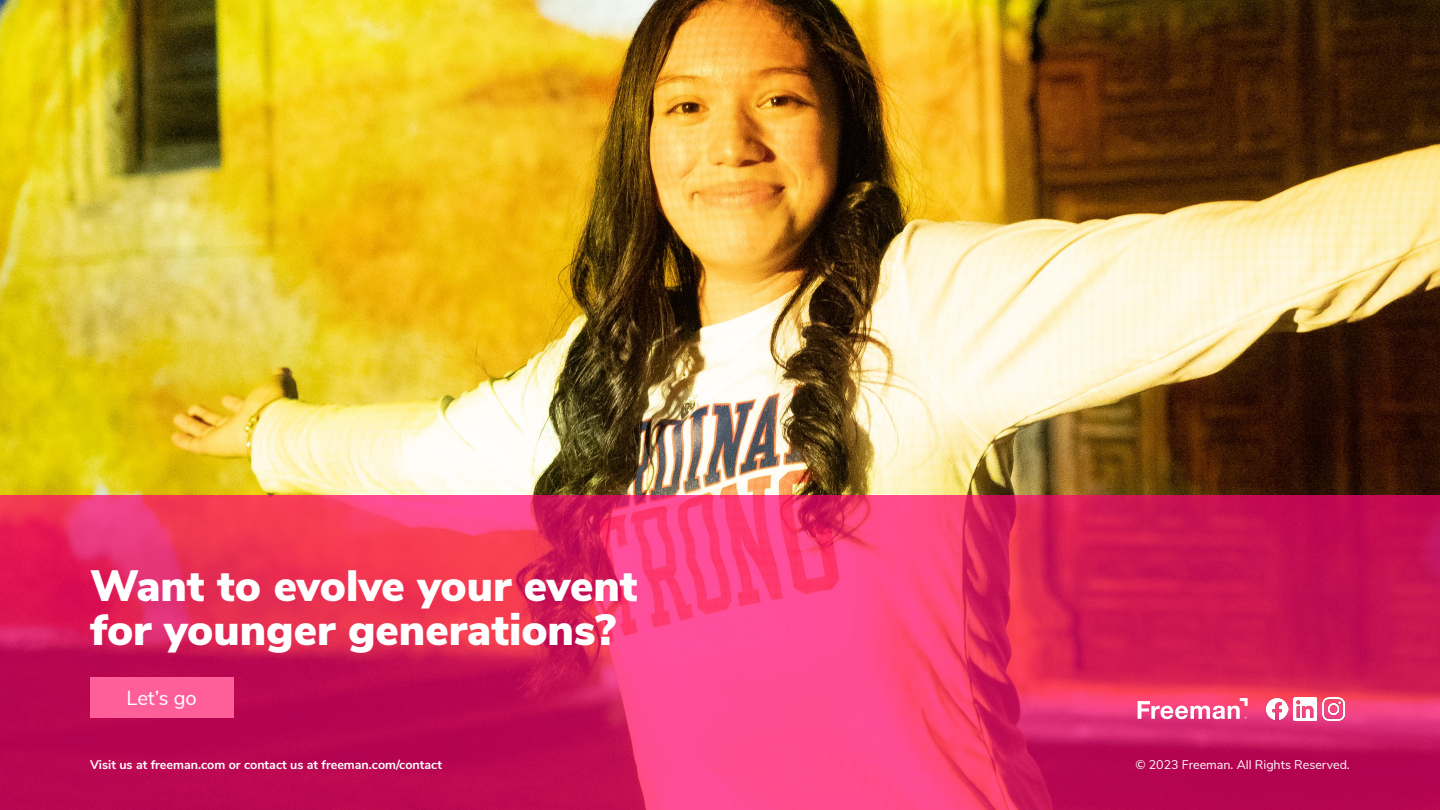
<style>
.page{position:relative;width:1440px;height:810px;background:#fff}
.page>*{position:absolute;margin:0;border:0;box-sizing:border-box;transform-origin:0 0}
.t1{font:900 43.75px/43.8px "Nunito Sans";color:#fff}
.t2{font:20.25px "Nunito Sans";color:#fff}
.t3{font:700 12.5px "Nunito Sans";color:#fff}
.t4{font:12.5px "Nunito Sans";color:#fff}
</style>
<div class="page">
<img style="left:0;top:1px;width:1440px;height:494px">
<svg style="left:0;top:495px;width:1440px;height:315px;background:#da2562"></svg>
<div style="left:90px;top:677px;width:143px;height:41px;background:#ff5f99"></div>
<img style="left:1265px;top:697px;width:23px;height:23px">
<img style="left:1294px;top:697px;width:22px;height:23px">
<img style="left:1322px;top:697px;width:23px;height:23px">
<svg style="left:1138px;top:698px;width:110px;height:21px"></svg>
<h1 class="t1" style="left:90px;top:562px;width:549px">Want to evolve your event for younger generations?</h1>
<h2 class="t2" style="left:126px;top:683px;width:72px">Let’s go</h2>
<p class="t3" style="left:90px;top:755px;width:353px">Visit us at freeman.com or contact us at freeman.com/contact</p>
<p class="t4" style="left:1135px;top:755px;width:216px">© 2023 Freeman. All Rights Reserved.</p>
</div>
